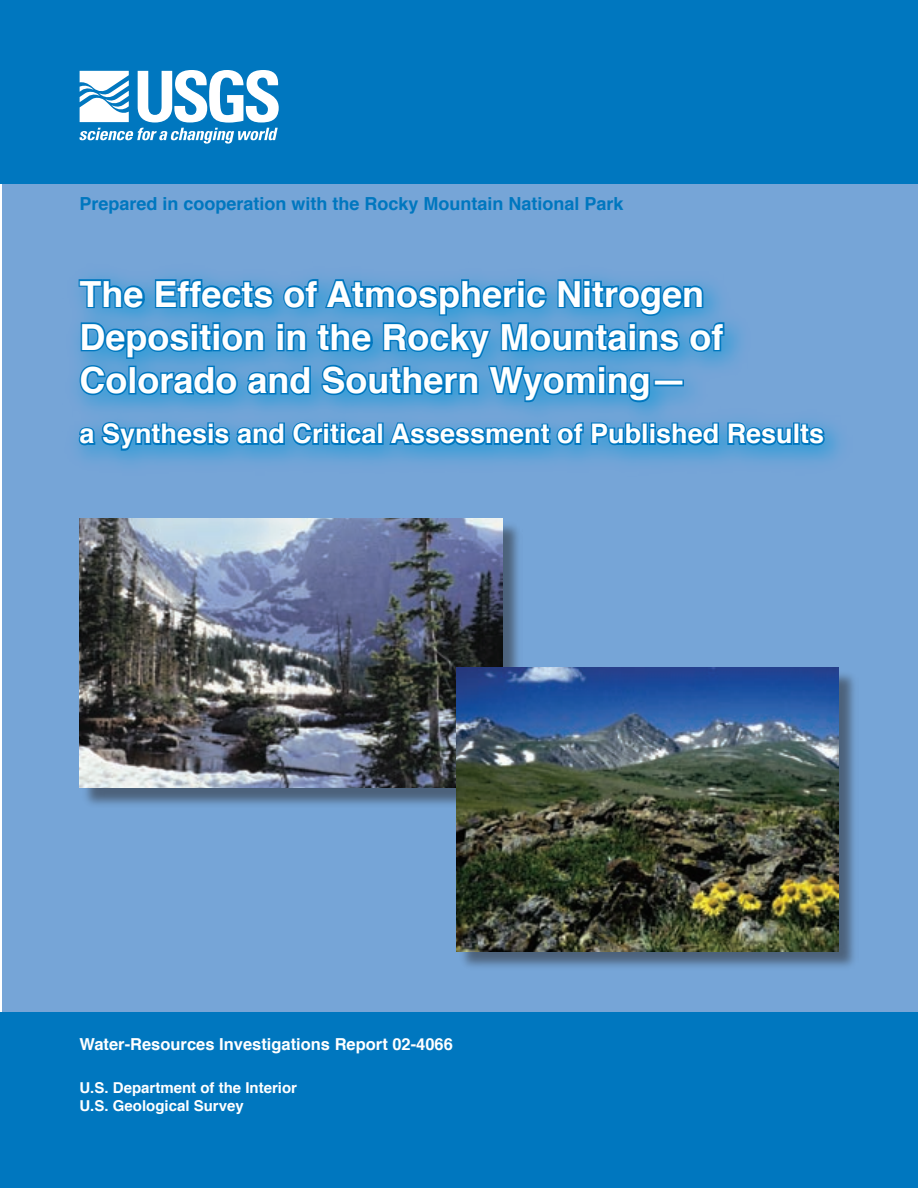
<style>
.page{position:relative;width:918px;height:1188px;background:#fff}
.page>*{position:absolute;margin:0;border:0;box-sizing:border-box;transform-origin:0 0}
.t1{font:700 36px/43.2px "Helvetica";color:#fff}
.t2{font:700 27px "Helvetica";color:#fff}
.t3{font:700 18px "Helvetica";color:#0077bf}
.t4{font:700 16.5px "Helvetica";color:#fff}
.t5{font:700 15px "Helvetica";color:#fff}
</style>
<div class="page">
<div style="left:2px;top:182px;width:916px;height:830px;background:#76a5d7"></div>
<div style="left:0;top:1012px;width:918px;height:176px;background:#0077bf"></div>
<div style="left:0;top:0;width:918px;height:184px;background:#0077bf"></div>
<svg style="left:79px;top:70px;width:200px;height:74px"></svg>
<div style="left:81px;top:520px;width:441px;height:288px;background:#231f20;opacity:.5"></div>
<img style="left:80px;top:519px;width:423px;height:269px">
<div style="left:458px;top:670px;width:401px;height:301px;background:#231f20;opacity:.5"></div>
<img style="left:456px;top:668px;width:382px;height:283px">
<svg style="left:77px;top:277px;width:750px;height:187px"></svg>
<p class="t3" style="left:80px;top:191px;width:546px">Prepared in cooperation with the Rocky Mountain National Park</p>
<p class="t1" style="left:80px;top:274px;width:646px">The Effects of Atmospheric Nitrogen<br>Deposition in the Rocky Mountains of<br>Colorado and Southern Wyoming—</p>
<p class="t2" style="left:80px;top:415px;width:746px">a Synthesis and Critical Assessment of Published Results</p>
<p class="t4" style="left:80px;top:1033px;width:375px">Water-Resources Investigations Report 02-4066</p>
<p class="t5" style="left:80px;top:1077px;width:219px">U.S. Department of the Interior</p>
<p class="t5" style="left:80px;top:1095px;width:166px">U.S. Geological Survey</p>
</div>
